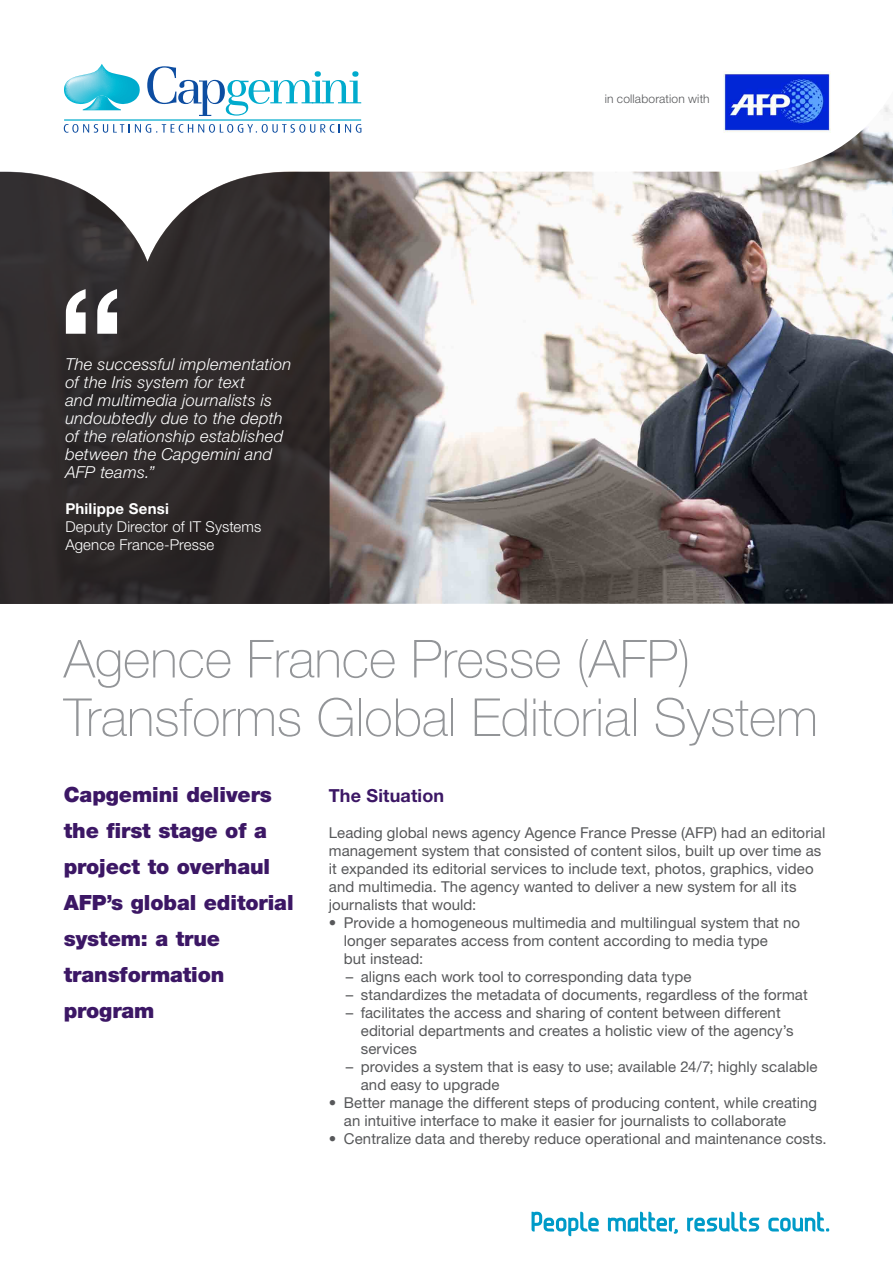
<style>
.page{position:relative;width:893px;height:1263px;background:#fff}
.page>*{position:absolute;margin:0;border:0;box-sizing:border-box;transform-origin:0 0}
.t1{font:500 157.95px "Helvetica Neue LT Std";color:#fff}
.Cover-title{font:100 52.5px/58.5px "Helvetica Neue LT Std";color:#939598}
.subtitle{font:900 21px/36px "Helvetica Neue LT Std";letter-spacing:-.005em;color:#3c1765}
.head1{font:700 18px "Helvetica Neue LT Std";letter-spacing:.005em;color:#3c1765}
.pullquote-text{font:italic 300 16.5px/18px "Helvetica Neue LT Std";letter-spacing:.015em;color:#fff}
.Body2{font:15px/18px "Helvetica Neue LT Std";letter-spacing:.005em;color:#57585a}
.pullquote-title{font:300 15px "Helvetica Neue LT Std";letter-spacing:.005em;color:#fff}
.pullquote-name{font:700 15px "Helvetica Neue LT Std";letter-spacing:.015em;color:#fff}
.t2{font:300 12px "Helvetica Neue LT Std";letter-spacing:.015em;color:#57585a}
</style>
<div class="page">
<svg style="left:64px;top:64px;width:76px;height:27px"></svg>
<svg style="left:147px;top:66px;width:212px;height:25px"></svg>
<img style="left:0;top:91px;width:893px;height:513px">
<img style="left:723px;top:71px;width:107px;height:62px">
<svg style="left:531px;top:1212px;width:68px;height:24px"></svg>
<svg style="left:608px;top:1212px;width:70px;height:22px"></svg>
<svg style="left:768px;top:1212px;width:61px;height:19px"></svg>
<svg style="left:687px;top:1212px;width:72px;height:19px"></svg>
<svg style="left:0;top:172px;width:330px;height:432px;background:#393435"></svg>
<p class="t1" style="left:56px;top:252px;width:72px">“</p>
<p class="pullquote-text" style="left:65px;top:355px;width:227px">The successful implementation of the Iris system for text<br>and multimedia journalists is undoubtedly due to the depth of the relationship established between the Capgemini and<br>AFP teams.”</p>
<p class="pullquote-name" style="left:65px;top:499px;width:105px">Philippe Sensi</p>
<p class="pullquote-title" style="left:65px;top:517px;width:198px">Deputy Director of IT Systems</p>
<p class="pullquote-title" style="left:65px;top:535px;width:150px">Agence France-Presse</p>
<p class="t2" style="left:605px;top:92px;width:106px">in collaboration with</p>
<p class="Cover-title" style="left:64px;top:629px;width:756px">Agence France Presse (AFP)<br>Transforms Global Editorial System</p>
<p class="subtitle" style="left:64px;top:776px;width:231px">Capgemini delivers the first stage of a project to overhaul<br>AFP’s global editorial system: a true transformation program</p>
<p class="head1" style="left:329px;top:784px;width:117px">The Situation</p>
<p class="Body2" style="left:329px;top:823px;width:498px">Leading global news agency Agence France Presse (AFP) had an editorial management system that consisted of content silos, built up over time as it expanded its editorial services to include text, photos, graphics, video and multimedia. The agency wanted to deliver a new system for all its journalists that would:</p>
<p class="Body2" style="left:344px;top:913px;width:458px;text-indent:-15px">• Provide a homogeneous multimedia and multilingual system that no longer separates access from content according to media type<br>but instead:</p>
<p class="Body2" style="left:346px;top:967px;width:347px">– aligns each work tool to corresponding data type</p>
<p class="Body2" style="left:346px;top:985px;width:463px">– standardizes the metadata of documents, regardless of the format</p>
<p class="Body2" style="left:361px;top:1003px;width:434px;text-indent:-15px">– facilitates the access and sharing of content between different editorial departments and creates a holistic view of the agency’s services</p>
<p class="Body2" style="left:361px;top:1057px;width:458px;text-indent:-15px">– provides a system that is easy to use; available 24/7; highly scalable and easy to upgrade</p>
<p class="Body2" style="left:344px;top:1093px;width:475px;text-indent:-15px">• Better manage the different steps of producing content, while creating an intuitive interface to make it easier for journalists to collaborate</p>
<p class="Body2" style="left:329px;top:1129px;width:499px">• Centralize data and thereby reduce operational and maintenance costs.</p>
</div>
